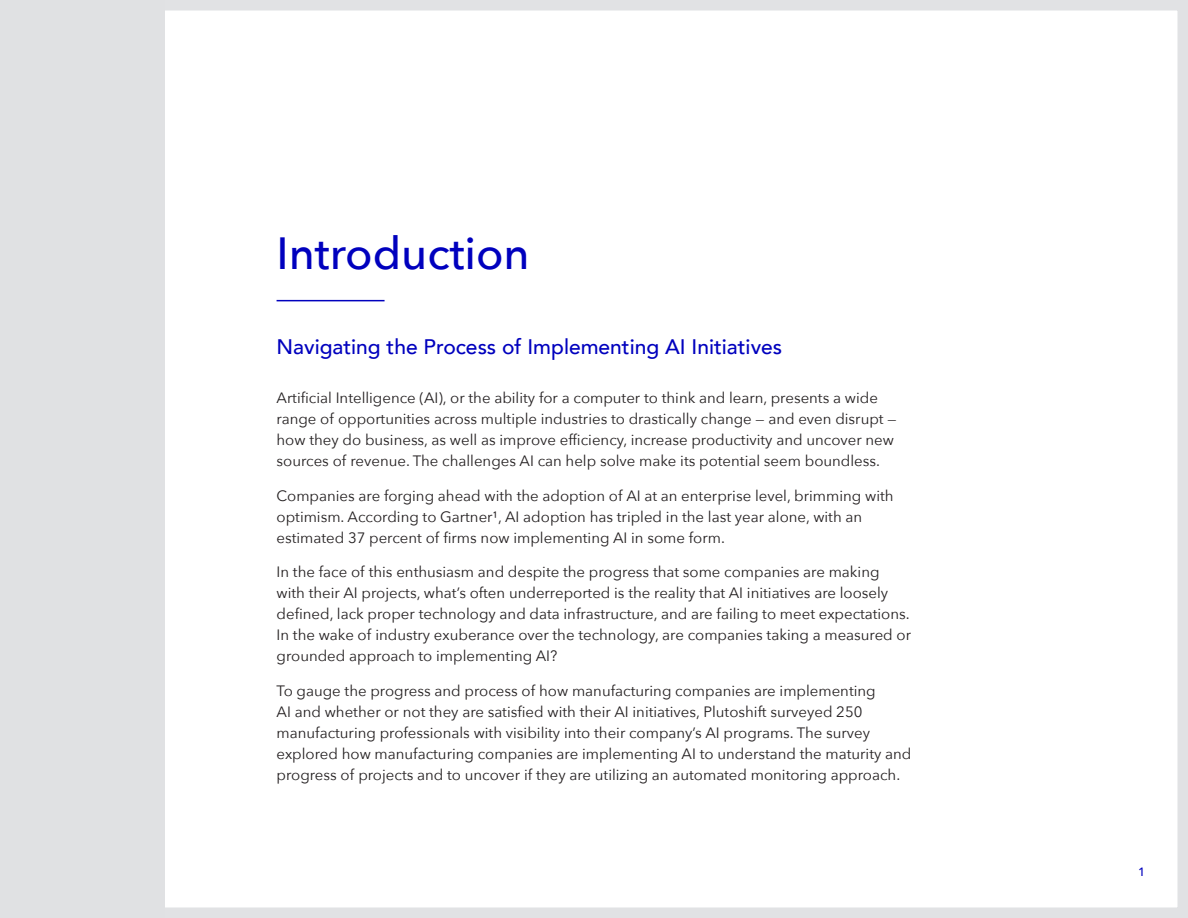
<style>
.page{position:relative;width:1188px;height:918px;background:#fff}
.page>*{position:absolute;margin:0;border:0;box-sizing:border-box;transform-origin:0 0}
.t1{font:500 45px "Avenir Next";color:#0000be}
.t2{font:500 21px "Avenir";color:#0000be}
.Body{font:15px/21px "Avenir Next";color:#231f20}
.t3{font:500 12px "Avenir Next";color:#0000be}
</style>
<div class="page">
<div style="left:145px;top:0;width:1043px;height:918px;border:10px solid #e1e2e4"></div>
<hr style="left:277px;top:300px;width:108px;height:1px;background:#0000be">
<div style="left:0;top:0;width:165px;height:918px;background:#e0e1e3"></div>
<p class="t1" style="left:277px;top:215px;width:255px">Introduction</p>
<p class="t2" style="left:277px;top:328px;width:507px">Navigating the Process of Implementing AI Initiatives</p>
<p class="Body" style="left:277px;top:387px;width:621px">Artificial Intelligence (AI), or the ability for a computer to think and learn, presents a wide range of opportunities across multiple industries to drastically change — and even disrupt — how they do business, as well as improve efficiency, increase productivity and uncover new sources of revenue. The challenges AI can help solve make its potential seem boundless.</p>
<p class="Body" style="left:277px;top:484px;width:619px">Companies are forging ahead with the adoption of AI at an enterprise level, brimming with optimism. According to Gartner¹, AI adoption has tripled in the last year alone, with an estimated 37 percent of firms now implementing AI in some form.</p>
<p class="Body" style="left:277px;top:561px;width:636px">In the face of this enthusiasm and despite the progress that some companies are making with their AI projects, what’s often underreported is the reality that AI initiatives are loosely defined, lack proper technology and data infrastructure, and are failing to meet expectations.<br>In the wake of industry exuberance over the technology, are companies taking a measured or grounded approach to implementing AI?</p>
<p class="Body" style="left:277px;top:679px;width:636px">To gauge the progress and process of how manufacturing companies are implementing<br>AI and whether or not they are satisfied with their AI initiatives, Plutoshift surveyed 250 manufacturing professionals with visibility into their company’s AI programs. The survey explored how manufacturing companies are implementing AI to understand the maturity and progress of projects and to uncover if they are utilizing an automated monitoring approach.</p>
<p class="t3" style="left:1138px;top:862px;width:9px">1</p>
</div>
